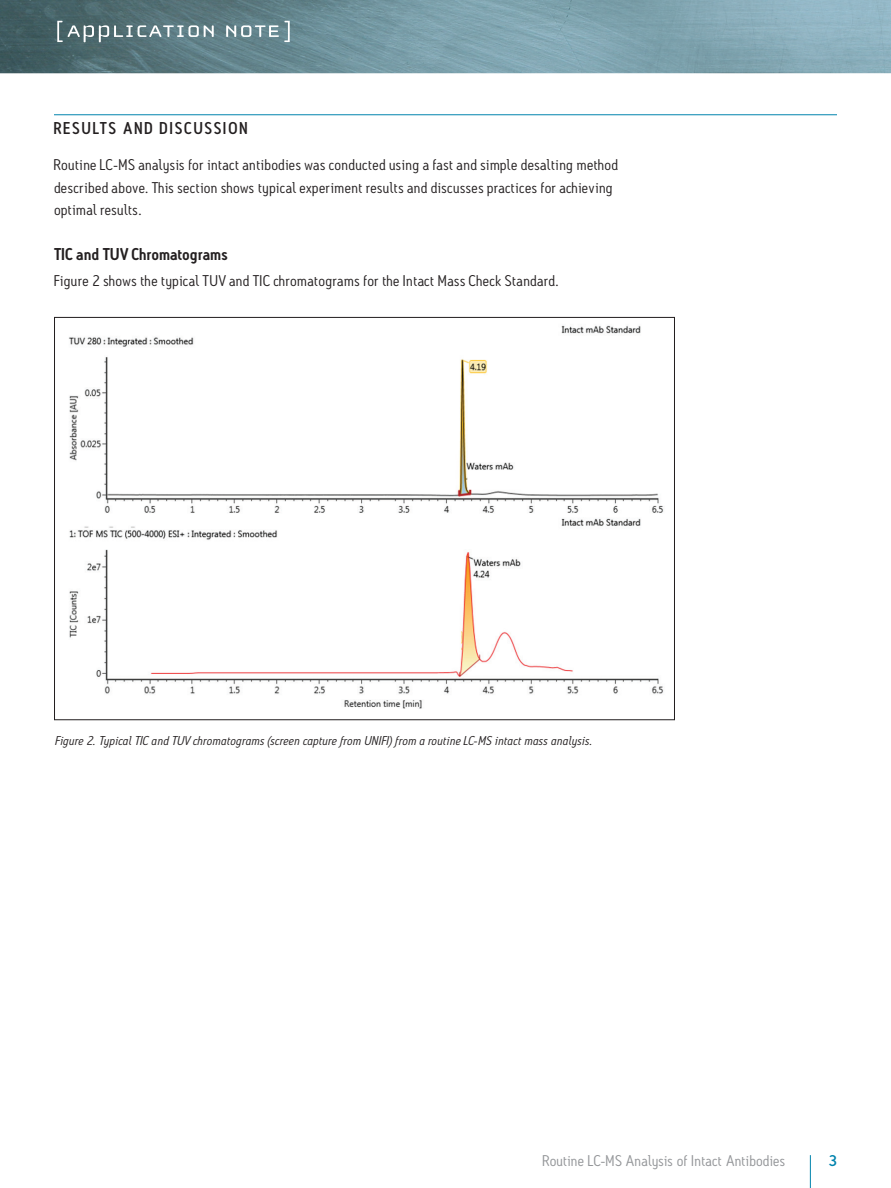
<style>
.page{position:relative;width:891px;height:1188px;background:#fff}
.page>*{position:absolute;margin:0;border:0;box-sizing:border-box;transform-origin:0 0}
.t1{font:600 16.5px "Antitled OT";letter-spacing:.01em;color:#231f20}
.t2{font:500 16.5px "Antitled OT";letter-spacing:.115em;color:#231f20}
.t3{font:15px/22.5px "Antitled OT";letter-spacing:.02em;color:#231f20;scale:1.05 1}
.t4{font:15px "Antitled OT";letter-spacing:.01em;color:#939598;scale:1.05 1}
.t5{font:500 15px "Antitled OT";color:#0083ad;scale:1.05 1}
.t6{font:italic 12.3px "Antitled OT";letter-spacing:.02em;color:#231f20;scale:1.05 1}
</style>
<div class="page">
<hr style="left:810px;top:1155px;width:1px;height:33px;background:#0083ad">
<img style="left:0;top:0;width:891px;height:73px">
<svg style="left:57px;top:21px;width:157px;height:21px"></svg>
<svg style="left:226px;top:21px;width:64px;height:21px"></svg>
<hr style="left:54px;top:114px;width:783px;height:1px;background:#0083ad">
<img style="left:69px;top:325px;width:595px;height:384px">
<p class="t2" style="left:54px;top:118px;width:195px">RESULTS AND DISCUSSION</p>
<p class="t3" style="left:54px;top:154px;width:539px">Routine LC-MS analysis for intact antibodies was conducted using a fast and simple desalting method described above. This section shows typical experiment results and discusses practices for achieving optimal results.</p>
<p class="t1" style="left:54px;top:244px;width:175px">TIC and TUV Chromatograms</p>
<p class="t3" style="left:54px;top:269px;width:482px">Figure 2 shows the typical TUV and TIC chromatograms for the Intact Mass Check Standard.</p>
<p class="t6" style="left:56px;top:733px;width:513px">Figure 2. Typical TIC and TUV chromatograms (screen capture from UNIFI) from a routine LC-MS intact mass analysis.</p>
<p class="t4" style="left:543px;top:1151px;width:232px">Routine LC-MS Analysis of Intact Antibodies</p>
<p class="t5" style="left:829px;top:1151px;width:10px">3</p>
</div>
